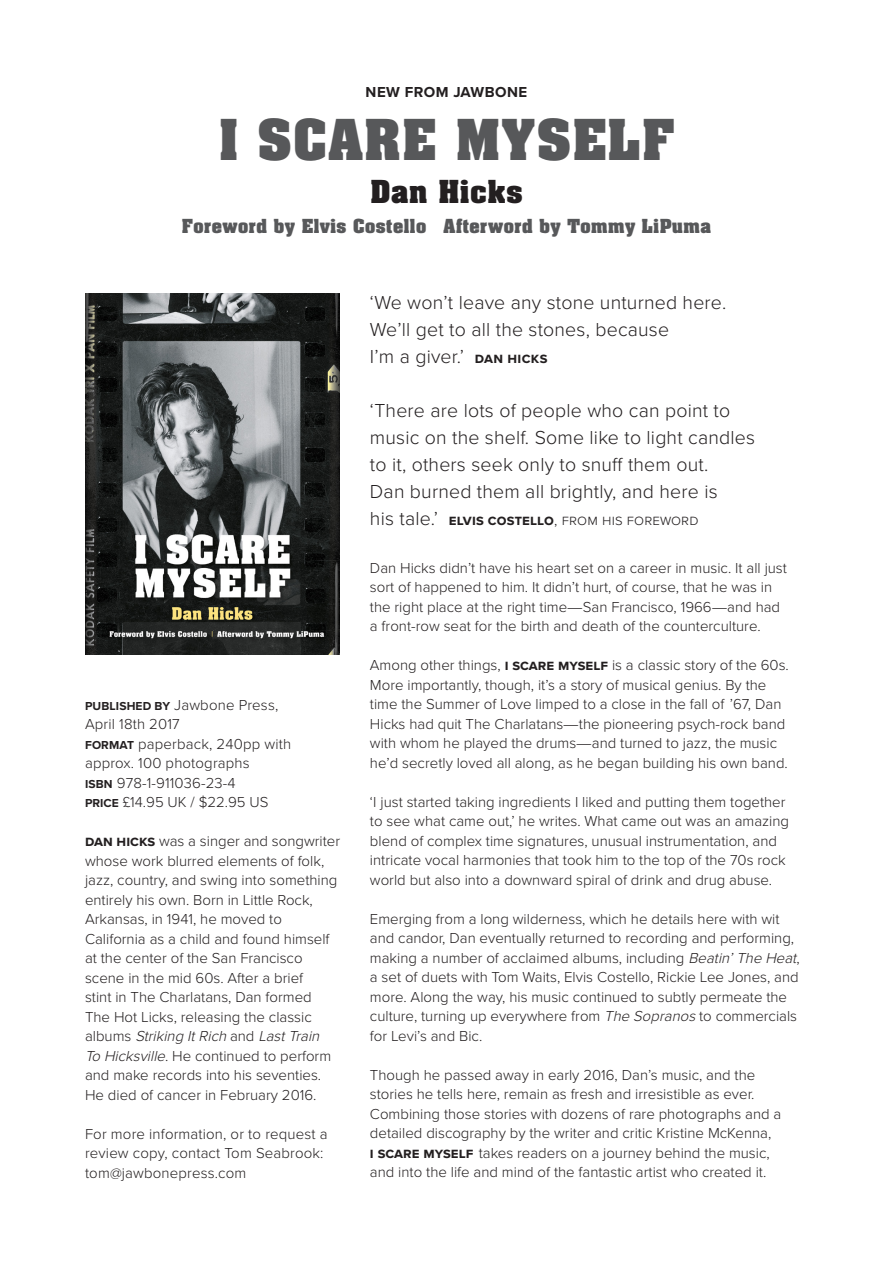
<style>
.page{position:relative;width:893px;height:1263px;background:#fff}
.page>*{position:absolute;margin:0;border:0;box-sizing:border-box;transform-origin:0 0}
.t1{font:700 48px "Aachen";letter-spacing:.03em;color:#57585a}
.Author{font:700 27px "Aachen";letter-spacing:.03em;color:#231f20}
.Main_Blurb{font:300 19.5px/27px "Proxima Nova";letter-spacing:.01em;color:#231f20}
.Author-2{font:700 16.5px "Aachen";letter-spacing:.03em;color:#57585a}
.Smaller_Blurb{font:300 15px/19.5px "Proxima Nova";color:#231f20}
.Main_Blurb-2{font:300 15px "Proxima Nova";letter-spacing:.01em;color:#231f20}
.t2{font:700 15px "Proxima Nova";letter-spacing:.03em;color:#231f20}
.s1{font-weight:700;font-size:12px}
.s2{font-weight:700}
.s3{font-style:italic}
.s4{font-weight:700;font-size:15px}
.s5{font-size:19.5px}
</style>
<div class="page">
<img style="left:85px;top:293px;width:255px;height:362px">
<p class="t2" style="left:366px;top:83px;width:163px">NEW FROM JAWBONE</p>
<p class="t1" style="left:219px;top:105px;width:456px">I SCARE MYSELF</p>
<p class="Author" style="left:370px;top:173px;width:154px">Dan Hicks</p>
<p class="Author-2" style="left:182px;top:215px;width:530px">Foreword by Elvis Costello Afterword by Tommy LiPuma</p>
<p class="Smaller_Blurb" style="left:85px;top:695px;width:195px"><span class="s1">PUBLISHED BY</span> Jawbone Press,</p>
<p class="Smaller_Blurb" style="left:85px;top:715px;width:96px">April 18th 2017</p>
<p class="Smaller_Blurb" style="left:85px;top:734px;width:208px"><span class="s1">FORMAT</span> paperback, 240pp with approx. 100 photographs</p>
<p class="Smaller_Blurb" style="left:85px;top:773px;width:152px"><span class="s1">ISBN</span> 978-1-911036-23-4</p>
<p class="Smaller_Blurb" style="left:85px;top:793px;width:185px"><span class="s1">PRICE</span> £14.95 UK / $22.95 US</p>
<p class="Smaller_Blurb" style="left:85px;top:832px;width:257px"><span class="s2">dan hicks</span> was a singer and songwriter whose work blurred elements of folk, jazz, country, and swing into something entirely his own. Born in Little Rock, Arkansas, in 1941, he moved to California as a child and found himself at the center of the San Francisco scene in the mid 60s. After a brief<br>stint in The Charlatans, Dan formed The Hot Licks, releasing the classic<br>a l b u m s <span class="s3">Striking ItRich</span> a n d <span class="s3">LastTrain To Hicksville</span>. He continued to perform and make records into his seventies.<br>He died of cancer in February 2016.</p>
<p class="Smaller_Blurb" style="left:85px;top:1124px;width:244px">For more information, or to request a review copy, contact Tom Seabrook: tom@jawbonepress.com</p>
<p class="Main_Blurb" style="left:370px;top:289px;width:358px">‘We won’t leave any stone unturned here.<br>We’ll get to all the stones, because<br>I’m a giver.’ <span class="s4">dan hicks</span></p>
<p class="Main_Blurb" style="left:370px;top:397px;width:387px">‘There are lots of people who can point to music on the shelf. Some like to light candles to it, others seek only to snuff them out.<br>Dan burned them all brightly, and here is</p>
<p class="Main_Blurb-2" style="left:370px;top:511px;width:330px"><span class="s5">his tale.’</span> <span class="s2">elvis costello</span>, from his foreword</p>
<p class="Smaller_Blurb" style="left:370px;top:558px;width:418px">Dan Hicks didn’t have his heart set on a career in music. It all just sort of happened to him. It didn’t hurt, of course, that he was in the right place at the right time—San Francisco, 1966—and had a front-row seat for the birth and death of the counterculture.</p>
<p class="Smaller_Blurb" style="left:370px;top:656px;width:420px">Among other things, <span class="s2">i scare myself</span> is a classic story of the 60s.<br>More importantly, though, it’s a story of musical genius. By the time the Summer of Love limped to a close in the fall of ’67, Dan Hicks had quit The Charlatans—the pioneering psych-rock band with whom he played the drums—and turned to jazz, the music he’d secretly loved all along, as he began building his own band.</p>
<p class="Smaller_Blurb" style="left:370px;top:792px;width:421px">‘I just started taking ingredients I liked and putting them together to see what came out,’ he writes. What came out was an amazing blend of complex time signatures, unusual instrumentation, and intricate vocal harmonies that took him to the top of the 70s rock world but also into a downward spiral of drink and drug abuse.</p>
<p class="Smaller_Blurb" style="left:370px;top:909px;width:432px">Emerging from a long wilderness, which he details here with wit and candor, Dan eventually returned to recording and performing, making a number of acclaimed albums, including <span class="s3">Beatin’The Heat</span>, a set of duets with Tom Waits, Elvis Costello, Rickie Lee Jones, and more. Along the way, his music continued to subtly permeate the culture, turning up everywhere from <span class="s3">The Sopranos</span>to commercials for Levi’s and Bic.</p>
<p class="Smaller_Blurb" style="left:370px;top:1065px;width:413px">Though he passed away in early 2016, Dan’s music, and the stories he tells here, remain as fresh and irresistible as ever.<br>Combining those stories with dozens of rare photographs and a detailed discography by the writer and critic Kristine McKenna,<br><span class="s2">i scare myself</span> takes readers on a journey behind the music, and into the life and mind of the fantastic artist who created it.</p>
</div>
